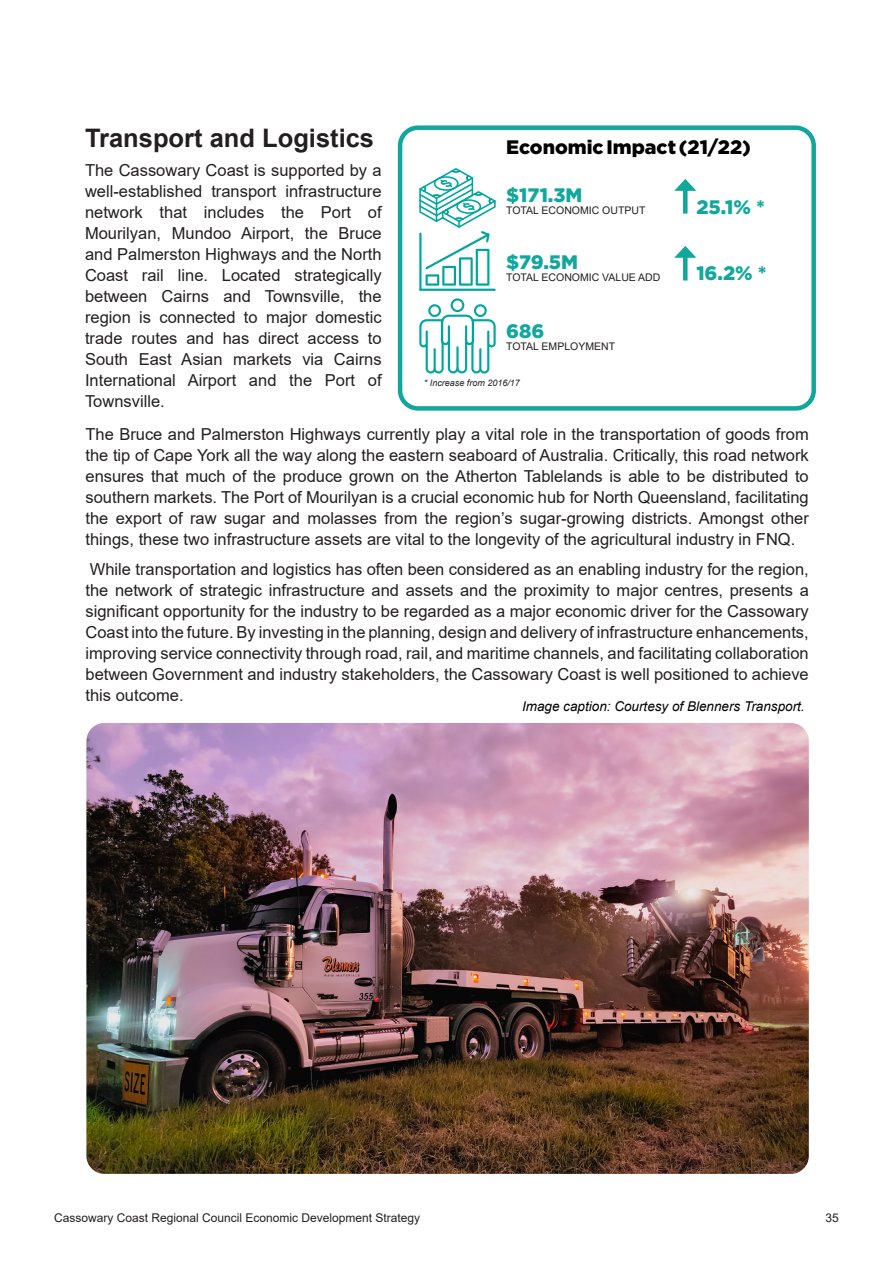
<style>
.page{position:relative;width:893px;height:1263px;background:#fff}
.page>*{position:absolute;margin:0;border:0;box-sizing:border-box;transform-origin:0 0}
.Sub_Heading{font:700 25.5px "Arial";color:#231f20}
.t1{font:900 19.5px "Gotham";color:#12a79d}
.t2{font:900 19.5px "Gotham";color:#000}
.Body_Copy_10pt{font:16.5px/21px "Arial";color:#231f20;text-align:justify}
.Table_of_Contents_2{font:italic 13.5px "Arial";color:#000}
.t3{font:12px "Arial";color:#231f20}
.Table_of_Contents_2-2{font:10.5px "Arial";color:#231f20}
.Table_of_Contents_2-3{font:italic 9px "Arial";color:#231f20}
</style>
<div class="page">
<hr style="left:419px;top:289px;width:77px;height:2px;background:#00a69e">
<hr style="left:419px;top:233px;width:2px;height:58px;background:#00a69e">
<svg style="left:419px;top:168px;width:77px;height:118px"></svg>
<svg style="left:419px;top:298px;width:77px;height:75px"></svg>
<div style="left:683px;top:187px;width:5px;height:27px;background:#12a79d"></div>
<svg style="left:674px;top:179px;width:22px;height:12px"></svg>
<div style="left:683px;top:254px;width:5px;height:26px;background:#12a79d"></div>
<svg style="left:674px;top:246px;width:22px;height:12px"></svg>
<div style="left:398px;top:125px;width:418px;height:286px;border:4px solid #12a79d;border-radius:18px"></div>
<img style="left:86px;top:723px;width:723px;height:451px">
<p class="Sub_Heading" style="left:85px;top:120px;width:291px">Transport and Logistics</p>
<p class="Body_Copy_10pt" style="left:85px;top:160px;width:298px">The Cassowary Coast is supported by a well-established transport infrastructure network that includes the Port of Mourilyan, Mundoo Airport, the Bruce and Palmerston Highways and the North Coast rail line. Located strategically between Cairns and Townsville, the region is connected to major domestic trade routes and has direct access to South East Asian markets via Cairns International Airport and the Port of Townsville.</p>
<p class="t2" style="left:506px;top:136px;width:246px">Economic Impact (21/22)</p>
<p class="t1" style="left:506px;top:184px;width:78px">$171.3M</p>
<p class="Table_of_Contents_2-2" style="left:506px;top:203px;width:141px">TOTAL ECONOMIC OUTPUT</p>
<p class="t1" style="left:506px;top:251px;width:73px">$79.5M</p>
<p class="Table_of_Contents_2-2" style="left:506px;top:270px;width:156px">TOTAL ECONOMIC VALUE ADD</p>
<p class="t1" style="left:506px;top:320px;width:40px">686</p>
<p class="Table_of_Contents_2-2" style="left:506px;top:339px;width:110px">TOTAL EMPLOYMENT</p>
<p class="Table_of_Contents_2-3" style="left:424px;top:377px;width:98px">* Increase from 2016/17</p>
<p class="t1" style="left:696px;top:195px;width:70px">25.1% *</p>
<p class="t1" style="left:696px;top:262px;width:72px">16.2% *</p>
<p class="Body_Copy_10pt" style="left:86px;top:424px;width:725px">The Bruce and Palmerston Highways currently play a vital role in the transportation of goods from the tip of Cape York all the way along the eastern seaboard of Australia. Critically, this road network ensures that much of the produce grown on the Atherton Tablelands is able to be distributed to southern markets. The Port of Mourilyan is a crucial economic hub for North Queensland, facilitating the export of raw sugar and molasses from the region’s sugar-growing districts. Amongst other things, these two infrastructure assets are vital to the longevity of the agricultural industry in FNQ.</p>
<p class="Body_Copy_10pt" style="left:86px;top:558px;width:725px">While transportation and logistics has often been considered as an enabling industry for the region, the network of strategic infrastructure and assets and the proximity to major centres, presents a significant opportunity for the industry to be regarded as a major economic driver for the Cassowary Coast into the future. By investing in the planning, design and delivery of infrastructure enhancements, improving service connectivity through road, rail, and maritime channels, and facilitating collaboration between Government and industry stakeholders, the Cassowary Coast is well positioned to achieve this outcome.</p>
<p class="Table_of_Contents_2" style="left:522px;top:697px;width:284px">Image caption: Courtesy of Blenners Transport.</p>
<p class="t3" style="left:54px;top:1209px;width:368px">Cassowary Coast Regional Council Economic Development Strategy</p>
<p class="t3" style="left:826px;top:1209px;width:15px">35</p>
</div>
